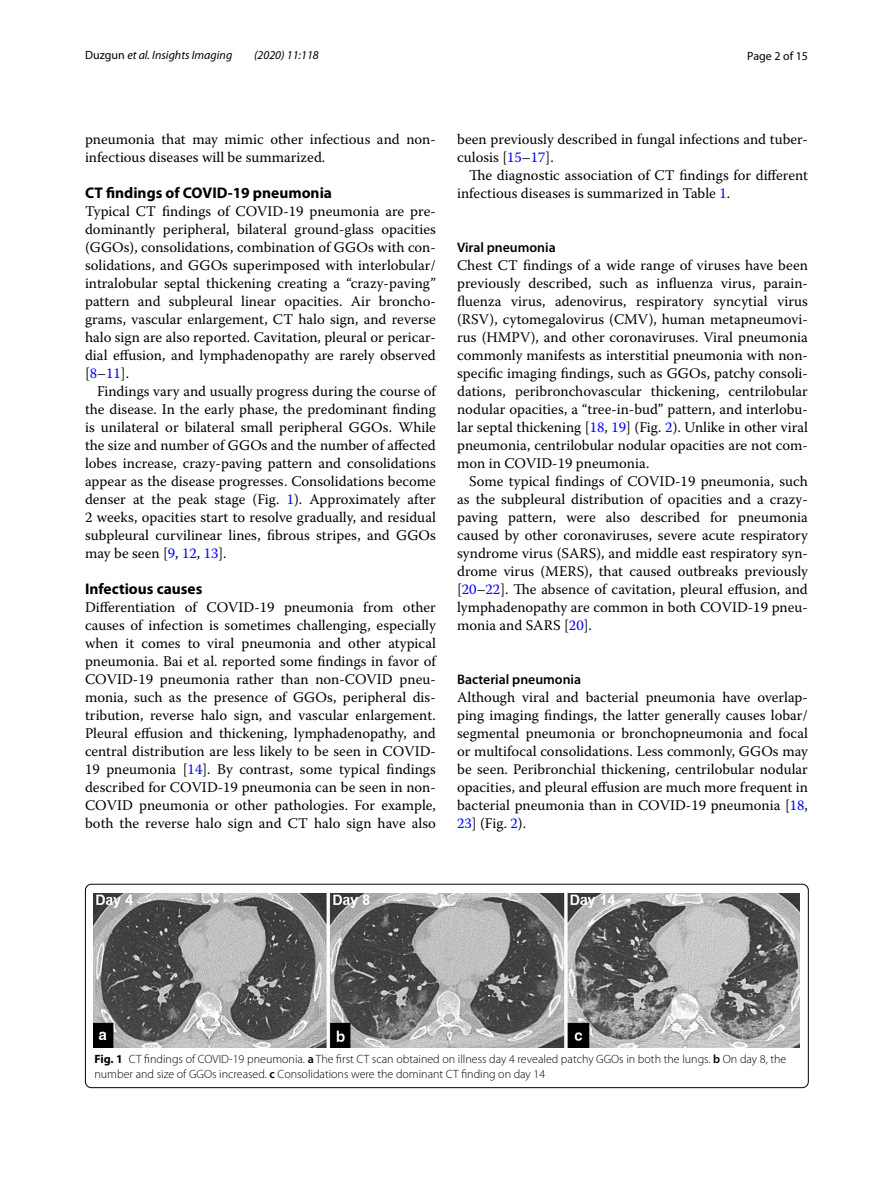
<style>
.page{position:relative;width:893px;height:1187px;background:#fff}
.page>*{position:absolute;margin:0;border:0;box-sizing:border-box;transform-origin:0 0}
.t1{font:700 15.45px "Myriad Pro";color:#000}
.t2{font:14.7px/18px "Warnock Pro";color:#000;text-align:justify}
.t3{font:600 13.8px "Myriad Pro";color:#000}
.t4{font:300 12px/15px "Myriad Pro";color:#000}
.t5{font:italic 12px "Myriad Pro";color:#000}
.t6{font:12px "Myriad Pro";color:#000}
.s1{font-style:normal}
.s2{color:#00f}
.s3{font-weight:700}
.s4{font-weight:600}
</style>
<div class="page">
<img style="left:94px;top:893px;width:706px;height:154px">
<div style="left:85px;top:884px;width:723px;height:203px;border:1px solid #000;border-radius:6px"></div>
<p class="t5" style="left:85px;top:48px;width:149px"><span class="s1">Duzgun</span> et al. Insights Imaging</p>
<p class="t5" style="left:254px;top:48px;width:66px">(2020) 11:118</p>
<p class="t6" style="left:747px;top:48px;width:62px">Page 2 of 15</p>
<p class="t2" style="left:85px;top:130px;width:352px">pneumonia that may mimic other infectious and non&shy;infectious diseases will be summarized.</p>
<p class="t1" style="left:85px;top:182px;width:249px">CT findings of COVID‑19 pneumonia</p>
<p class="t2" style="left:85px;top:202px;width:352px">Typical CT findings of COVID-19 pneumonia are pre&shy;dominantly peripheral, bilateral ground-glass opacities (GGOs), consolidations, combination of GGOs with con&shy;solidations, and GGOs superimposed with interlobular/ intralobular septal thickening creating a “crazy-paving” pattern and subpleural linear opacities. Air broncho&shy;grams, vascular enlargement, CT halo sign, and reverse halo sign are also reported. Cavitation, pleural or pericar&shy;dial effusion, and lymphadenopathy are rarely observed [<span class="s2">8</span>–<span class="s2">11</span>].</p>
<p class="t2" style="left:85px;top:382px;width:352px;text-indent:12px">Findings vary and usually progress during the course of the disease. In the early phase, the predominant finding is unilateral or bilateral small peripheral GGOs. While the size and number of GGOs and the number of affected lobes increase, crazy-paving pattern and consolidations appear as the disease progresses. Consolidations become denser at the peak stage (Fig. <span class="s2">1</span>). Approximately after 2 weeks, opacities start to resolve gradually, and residual subpleural curvilinear lines, fibrous stripes, and GGOs may be seen [<span class="s2">9</span>, <span class="s2">12</span>, <span class="s2">13</span>].</p>
<p class="t1" style="left:85px;top:578px;width:119px">Infectious causes</p>
<p class="t2" style="left:85px;top:598px;width:352px">Differentiation of COVID-19 pneumonia from other causes of infection is sometimes challenging, especially when it comes to viral pneumonia and other atypical pneumonia. Bai et al. reported some findings in favor of COVID-19 pneumonia rather than non-COVID pneu&shy;monia, such as the presence of GGOs, peripheral dis&shy;tribution, reverse halo sign, and vascular enlargement.<br>Pleural effusion and thickening, lymphadenopathy, and central distribution are less likely to be seen in COVID-19 pneumonia [<span class="s2">14</span>]. By contrast, some typical findings described for COVID-19 pneumonia can be seen in non-COVID pneumonia or other pathologies. For example, both the reverse halo sign and CT halo sign have also</p>
<p class="t2" style="left:457px;top:130px;width:352px">been previously described in fungal infections and tuber&shy;culosis [<span class="s2">15</span>–<span class="s2">17</span>].</p>
<p class="t2" style="left:457px;top:166px;width:352px;text-indent:12px">The diagnostic association of CT findings for different infectious diseases is summarized in Table <span class="s2">1</span>.</p>
<p class="t3" style="left:457px;top:238px;width:100px">Viral pneumonia</p>
<p class="t2" style="left:457px;top:256px;width:352px">Chest CT findings of a wide range of viruses have been previously described, such as influenza virus, parain&shy;fluenza virus, adenovirus, respiratory syncytial virus (RSV), cytomegalovirus (CMV), human metapneumovi&shy;rus (HMPV), and other coronaviruses. Viral pneumonia commonly manifests as interstitial pneumonia with non&shy;specific imaging findings, such as GGOs, patchy consoli&shy;dations, peribronchovascular thickening, centrilobular nodular opacities, a “tree-in-bud” pattern, and interlobu&shy;lar septal thickening [<span class="s2">18</span>, <span class="s2">19</span>] (Fig. <span class="s2">2</span>). Unlike in other viral pneumonia, centrilobular nodular opacities are not com&shy;mon in COVID-19 pneumonia.</p>
<p class="t2" style="left:457px;top:472px;width:352px;text-indent:12px">Some typical findings of COVID-19 pneumonia, such as the subpleural distribution of opacities and a crazy&shy;paving pattern, were also described for pneumonia caused by other coronaviruses, severe acute respiratory syndrome virus (SARS), and middle east respiratory syn&shy;drome virus (MERS), that caused outbreaks previously [<span class="s2">20</span>–<span class="s2">22</span>]. The absence of cavitation, pleural effusion, and lymphadenopathy are common in both COVID-19 pneu&shy;monia and SARS [<span class="s2">20</span>].</p>
<p class="t3" style="left:457px;top:670px;width:126px">Bacterial pneumonia</p>
<p class="t2" style="left:457px;top:688px;width:352px">Although viral and bacterial pneumonia have overlap&shy;ping imaging findings, the latter generally causes lobar/ segmental pneumonia or bronchopneumonia and focal or multifocal consolidations. Less commonly, GGOs may be seen. Peribronchial thickening, centrilobular nodular opacities, and pleural effusion are much more frequent in bacterial pneumonia than in COVID-19 pneumonia [<span class="s2">18</span>, <span class="s2">23</span>] (Fig. <span class="s2">2</span>).</p>
<p class="t4" style="left:94px;top:1051px;width:693px"><span class="s3">Fig. 1</span> CT findings of COVID-19 pneumonia. <span class="s4">a</span> The first CT scan obtained on illness day 4 revealed patchy GGOs in both the lungs. <span class="s4">b</span> On day 8, the number and size of GGOs increased. <span class="s4">c</span> Consolidations were the dominant CT finding on day 14</p>
</div>
